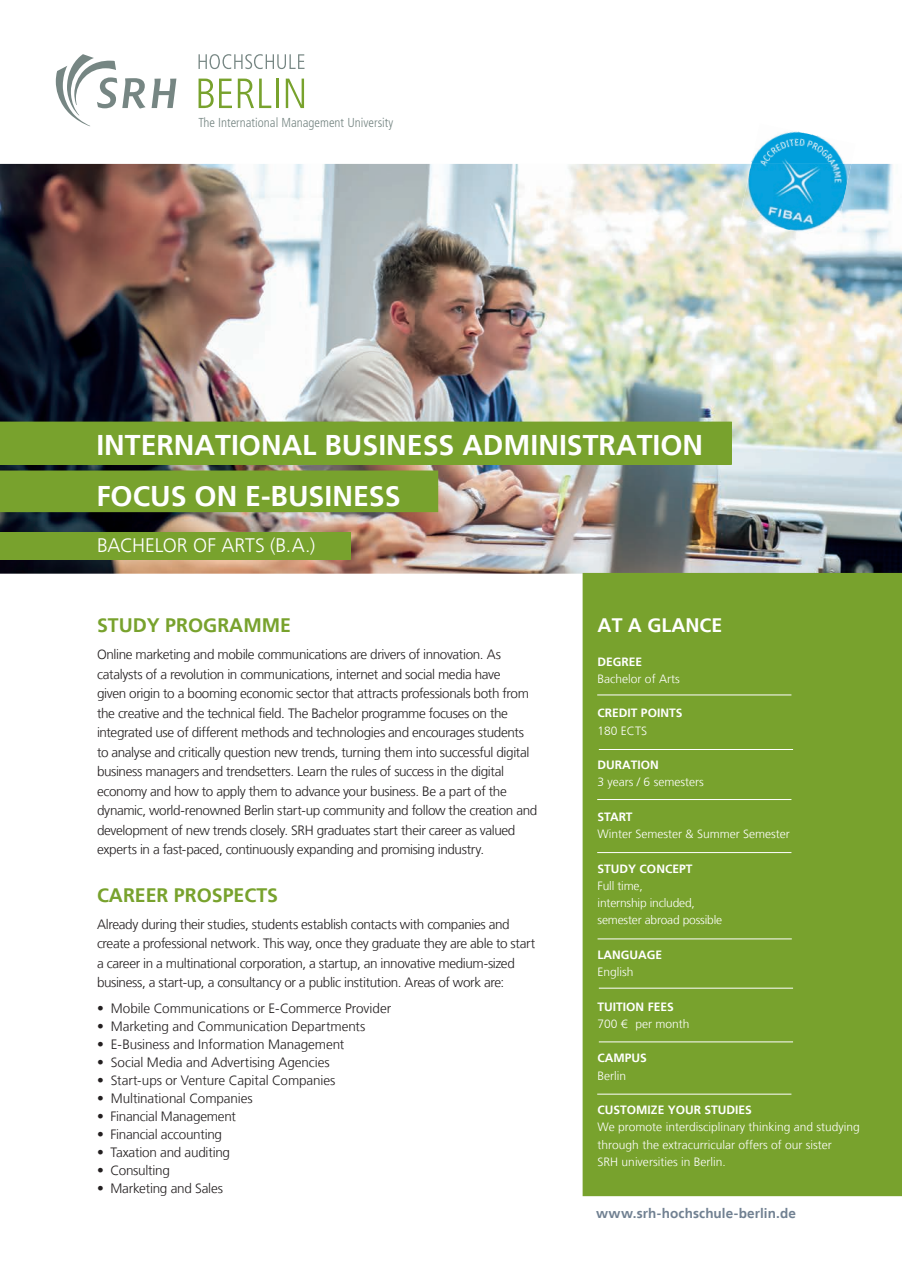
<style>
.page{position:relative;width:902px;height:1272px;background:#fff}
.page>*{position:absolute;margin:0;border:0;box-sizing:border-box;transform-origin:0 0}
.t1{font:28.5px/50.8px "FTLB";color:#fff}
.t2{font:19.5px "FTLB";color:#78a22d}
.t3{font:19.5px "FTL";letter-spacing:-.005em;color:#fff}
.t4{font:19.5px "FTLB";color:#fff}
.t5{font:13.5px/19.5px "FTL";letter-spacing:-.025em;color:#231f20}
.t6{font:13.5px "FTL";letter-spacing:-.005em;color:#231f20}
.t7{font:13.5px "FTLB";letter-spacing:.01em;color:#718192}
.t8{font:300 condensed 13.05px "Frutiger";color:#768683}
.t9{font:12px/17.2px "FTL";color:#fff}
.t10{font:12px "FTLB";color:#fff}
</style>
<div class="page">
<svg style="left:56px;top:54px;width:120px;height:72px"></svg>
<svg style="left:198px;top:79px;width:15px;height:29px"></svg>
<svg style="left:219px;top:79px;width:13px;height:29px"></svg>
<svg style="left:238px;top:79px;width:33px;height:29px"></svg>
<hr style="left:276px;top:79px;width:2px;height:29px;background:#78a22d">
<svg style="left:286px;top:79px;width:18px;height:29px"></svg>
<svg style="left:198px;top:54px;width:106px;height:15px"></svg>
<img style="left:0;top:164px;width:901px;height:409px">
<svg style="left:0;top:421px;width:731px;height:91px;background:#819e44"></svg>
<div style="left:0;top:532px;width:350px;height:28px;background:#78a22d"></div>
<div style="left:582px;top:573px;width:319px;height:623px;background:#78a22d"></div>
<hr style="left:597px;top:694px;width:194px;height:1px;background:#fff">
<hr style="left:598px;top:749px;width:195px;height:1px;background:#fff">
<hr style="left:597px;top:799px;width:194px;height:1px;background:#fff">
<hr style="left:597px;top:852px;width:194px;height:1px;background:#fff">
<hr style="left:597px;top:938px;width:194px;height:1px;background:#fff">
<hr style="left:598px;top:987px;width:195px;height:1px;background:#fff">
<hr style="left:598px;top:1041px;width:195px;height:1px;background:#fff">
<hr style="left:597px;top:1093px;width:194px;height:1px;background:#fff">
<img style="left:751px;top:131px;width:100px;height:33px">
<img style="left:739px;top:164px;width:112px;height:76px">
<p class="t8" style="left:198px;top:115px;width:196px">The International Management University</p>
<h1 class="t1" style="left:96px;top:419px;width:608px">INTERNATIONAL BUSINESS ADMINISTRATION<br>FOCUS ON E-BUSINESS</h1>
<h2 class="t3" style="left:97px;top:534px;width:219px">BACHELOR OF ARTS (B.A.)</h2>
<h2 class="t2" style="left:97px;top:614px;width:195px">STUDY PROGRAMME</h2>
<p class="t5" style="left:97px;top:645px;width:442px">Online marketing and mobile communications are drivers of innovation. As catalysts of a revolution in communications, internet and social media have<br>given origin to a booming economic sector that attracts professionals both from the creative and the technical field. The Bachelor programme focuses on the integrated use of different methods and technologies and encourages students to analyse and critically question new trends, turning them into successful digital business managers and trendsetters. Learn the rules of success in the digital economy and how to apply them to advance your business. Be a part of the dynamic, world-renowned Berlin start-up community and follow the creation and development of new trends closely. SRH graduates start their career as valued experts in a fast-paced, continuously expanding and promising industry.</p>
<p class="t10" style="left:597px;top:654px;width:46px">DEGREE</p>
<h2 class="t4" style="left:597px;top:614px;width:126px">AT A GLANCE</h2>
<p class="t9" style="left:597px;top:670px;width:84px">Bachelor of Arts</p>
<p class="t10" style="left:597px;top:706px;width:86px">CREDIT POINTS</p>
<p class="t9" style="left:597px;top:722px;width:51px">180 ECTS</p>
<p class="t10" style="left:597px;top:757px;width:63px">DURATION</p>
<p class="t9" style="left:597px;top:773px;width:108px">3 years / 6 semesters</p>
<p class="t10" style="left:597px;top:809px;width:36px">START</p>
<p class="t9" style="left:597px;top:825px;width:193px">Winter Semester &amp; Summer Semester</p>
<p class="t10" style="left:597px;top:861px;width:96px">STUDY CONCEPT</p>
<p class="t9" style="left:597px;top:877px;width:126px">Full time,<br>internship included, semester abroad possible</p>
<p class="t10" style="left:597px;top:947px;width:66px">LANGUAGE</p>
<p class="t9" style="left:597px;top:963px;width:38px">English</p>
<p class="t10" style="left:597px;top:999px;width:78px">TUITION FEES</p>
<p class="t9" style="left:597px;top:1015px;width:93px">700 € per month</p>
<p class="t10" style="left:597px;top:1051px;width:51px">CAMPUS</p>
<p class="t9" style="left:597px;top:1067px;width:30px">Berlin</p>
<p class="t10" style="left:597px;top:1102px;width:156px">CUSTOMIZE YOUR STUDIES</p>
<p class="t9" style="left:597px;top:1118px;width:264px">We promote interdisciplinary thinking and studying through the extracurricular offers of our sister<br>SRH universities in Berlin.</p>
<h2 class="t2" style="left:97px;top:883px;width:182px">CAREER PROSPECTS</h2>
<p class="t5" style="left:97px;top:914px;width:439px">Already during their studies, students establish contacts with companies and create a professional network. This way, once they graduate they are able to start a career in a multinational corporation, a startup, an innovative medium-sized business, a start-up, a consultancy or a public institution. Areas of work are:</p>
<p class="t6" style="left:97px;top:1000px;width:295px">• Mobile Communications or E-Commerce Provider</p>
<p class="t6" style="left:97px;top:1018px;width:270px">• Marketing and Communication departments</p>
<p class="t6" style="left:97px;top:1036px;width:249px">• E-Business and Information Management</p>
<p class="t5" style="left:97px;top:1052px;width:234px">• Social Media and Advertising Agencies</p>
<p class="t6" style="left:97px;top:1072px;width:240px">• Start-ups or Venture Capital Companies</p>
<p class="t6" style="left:97px;top:1090px;width:157px">• Multinational Companies</p>
<p class="t5" style="left:97px;top:1106px;width:141px">• Financial Management</p>
<p class="t5" style="left:97px;top:1124px;width:127px">• Financial accounting</p>
<p class="t5" style="left:97px;top:1142px;width:135px">• Taxation and auditing</p>
<p class="t5" style="left:97px;top:1160px;width:74px">• Consulting</p>
<p class="t5" style="left:97px;top:1178px;width:127px">• Marketing and Sales</p>
<p class="t7" style="left:596px;top:1205px;width:201px">www.srh-hochschule-berlin.de</p>
</div>
